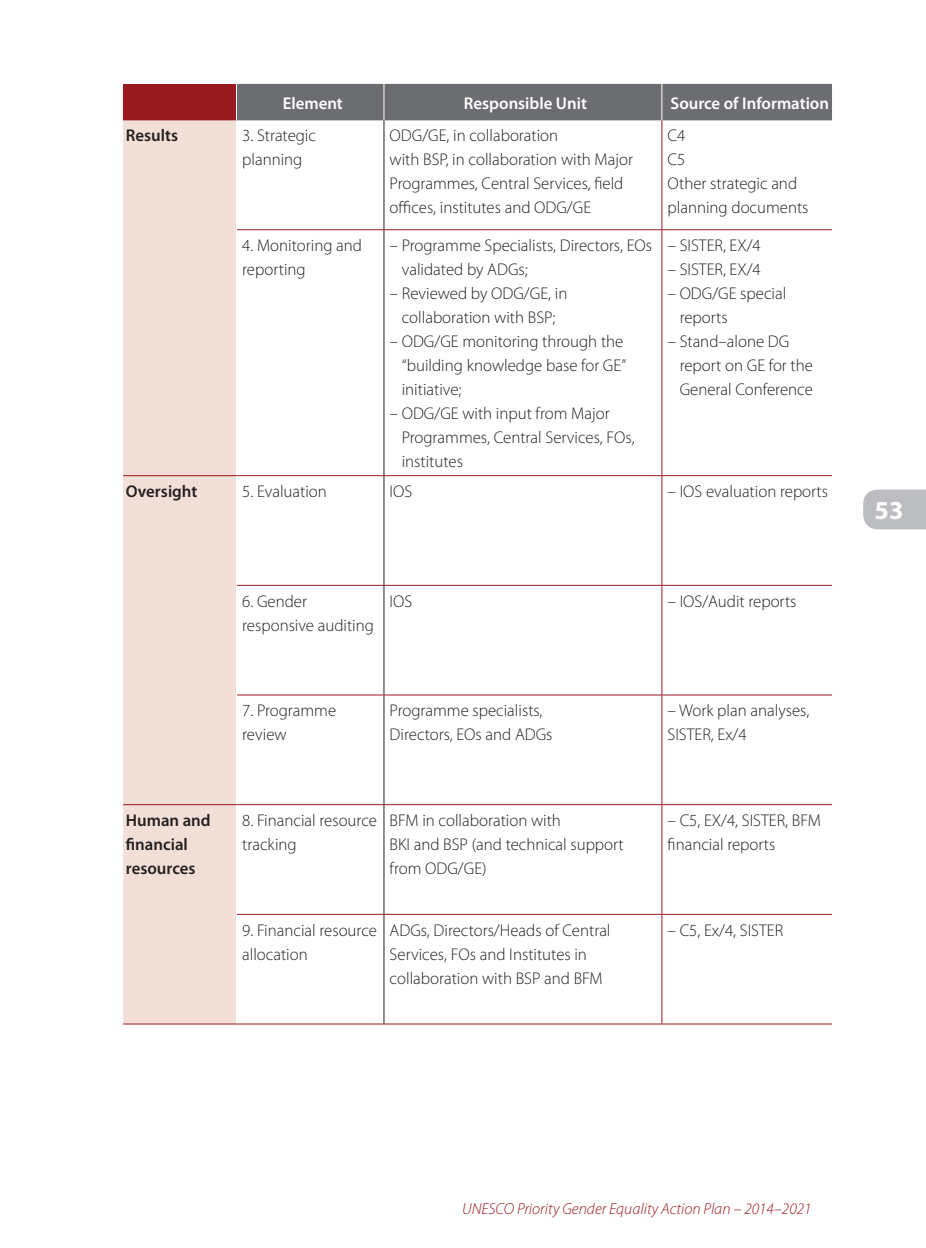
<style>
.page{position:relative;width:926px;height:1248px;background:#fff}
.page>*{position:absolute;margin:0;border:0;box-sizing:border-box;transform-origin:0 0}
.t1{font:700 26px "Myriad Pro";color:#fff}
.t2{font:300 17px/24px "Myriad Pro";color:#231f20}
.t3{font:600 17px/24px "Myriad Pro";color:#231f20}
.t4{font:600 17px "Myriad Pro";color:#fff}
.t5{font:italic 300 16px "Myriad Pro";color:#981a1e}
</style>
<div class="page">
<div style="left:863px;top:489px;width:63px;height:40px;background:#bcbdc0"></div>
<div style="left:123px;top:84px;width:113px;height:36px;background:#981a1e"></div>
<div style="left:237px;top:84px;width:595px;height:36px;background:#6c6d70"></div>
<div style="left:123px;top:120px;width:113px;height:903px;background:#f2e0d8"></div>
<hr style="left:383px;top:84px;width:1px;height:36px;background:#fff">
<hr style="left:383px;top:120px;width:1px;height:109px;background:#231f20">
<hr style="left:383px;top:230px;width:1px;height:245px;background:#231f20">
<hr style="left:383px;top:476px;width:1px;height:109px;background:#231f20">
<hr style="left:383px;top:585px;width:1px;height:109px;background:#231f20">
<hr style="left:383px;top:695px;width:1px;height:109px;background:#231f20">
<hr style="left:383px;top:804px;width:1px;height:109px;background:#231f20">
<hr style="left:383px;top:914px;width:1px;height:109px;background:#231f20">
<hr style="left:661px;top:84px;width:1px;height:36px;background:#fff">
<hr style="left:123px;top:475px;width:113px;height:1px;background:#981a1e">
<hr style="left:123px;top:804px;width:113px;height:1px;background:#981a1e">
<hr style="left:123px;top:1023px;width:113px;height:1px;background:#981a1e">
<hr style="left:237px;top:229px;width:147px;height:1px;background:#981a1e">
<hr style="left:236px;top:475px;width:148px;height:1px;background:#981a1e">
<hr style="left:237px;top:585px;width:147px;height:1px;background:#981a1e">
<hr style="left:237px;top:694px;width:147px;height:1px;background:#981a1e">
<hr style="left:236px;top:804px;width:148px;height:1px;background:#981a1e">
<hr style="left:237px;top:913px;width:147px;height:1px;background:#981a1e">
<hr style="left:384px;top:229px;width:278px;height:1px;background:#981a1e">
<hr style="left:384px;top:475px;width:278px;height:1px;background:#981a1e">
<hr style="left:384px;top:585px;width:278px;height:1px;background:#981a1e">
<hr style="left:384px;top:694px;width:278px;height:1px;background:#981a1e">
<hr style="left:384px;top:804px;width:278px;height:1px;background:#981a1e">
<hr style="left:384px;top:913px;width:278px;height:1px;background:#981a1e">
<hr style="left:661px;top:120px;width:1px;height:109px;background:#981a1e">
<hr style="left:661px;top:230px;width:1px;height:245px;background:#981a1e">
<hr style="left:661px;top:476px;width:1px;height:109px;background:#981a1e">
<hr style="left:661px;top:585px;width:1px;height:109px;background:#981a1e">
<hr style="left:661px;top:695px;width:1px;height:109px;background:#981a1e">
<hr style="left:661px;top:804px;width:1px;height:109px;background:#981a1e">
<hr style="left:661px;top:914px;width:1px;height:109px;background:#981a1e">
<hr style="left:662px;top:229px;width:170px;height:1px;background:#981a1e">
<hr style="left:662px;top:475px;width:170px;height:1px;background:#981a1e">
<hr style="left:662px;top:585px;width:170px;height:1px;background:#981a1e">
<hr style="left:662px;top:694px;width:170px;height:1px;background:#981a1e">
<hr style="left:662px;top:804px;width:170px;height:1px;background:#981a1e">
<hr style="left:662px;top:913px;width:170px;height:1px;background:#981a1e">
<hr style="left:236px;top:1023px;width:148px;height:1px;background:#981a1e">
<hr style="left:384px;top:1023px;width:278px;height:1px;background:#981a1e">
<hr style="left:662px;top:1023px;width:170px;height:1px;background:#981a1e">
<p class="t4" style="left:283px;top:92px;width:62px">Element</p>
<p class="t4" style="left:464px;top:92px;width:125px">Responsible Unit</p>
<p class="t4" style="left:670px;top:92px;width:160px">Source of Information</p>
<p class="t3" style="left:126px;top:123px;width:54px">Results</p>
<p class="t2" style="left:242px;top:123px;width:75px">3. Strategic planning</p>
<p class="t2" style="left:389px;top:123px;width:245px">ODG/GE, in collaboration<br>with BSP, in collaboration with Major Programmes, Central Services, field offices, institutes and ODG/GE</p>
<p class="t2" style="left:667px;top:123px;width:142px">C4<br>C5<br>Other strategic and planning documents</p>
<p class="t2" style="left:242px;top:233px;width:121px">4. Monitoring and reporting</p>
<p class="t2" style="left:402px;top:233px;width:252px;text-indent:-12px">– Programme Specialists, Directors, EOs validated by ADGs;</p>
<p class="t2" style="left:389px;top:281px;width:179px;text-align:center">– Reviewed by ODG/GE, in collaboration with BSP;</p>
<p class="t2" style="left:402px;top:329px;width:226px;text-indent:-12px">– ODG/GE monitoring through the “building knowledge base for GE” initiative;</p>
<p class="t2" style="left:402px;top:401px;width:234px;text-indent:-12px">– ODG/GE with input from Major<br>Programmes, Central Services, FOs, institutes</p>
<p class="t2" style="left:667px;top:233px;width:95px">– SISTER, EX/4</p>
<p class="t2" style="left:667px;top:257px;width:95px">– SISTER, EX/4</p>
<p class="t2" style="left:679px;top:281px;width:108px;text-indent:-12px">– ODG/GE special reports</p>
<p class="t2" style="left:679px;top:329px;width:135px;text-indent:-12px">– Stand–alone DG report on GE for the<br>General Conference</p>
<p class="t3" style="left:126px;top:479px;width:73px">Oversight</p>
<p class="t2" style="left:242px;top:479px;width:86px">5. Evaluation</p>
<p class="t2" style="left:389px;top:479px;width:24px">IOS</p>
<p class="t2" style="left:667px;top:479px;width:162px">– IOS evaluation reports</p>
<p class="t2" style="left:242px;top:588px;width:133px">6. Gender responsive auditing</p>
<p class="t2" style="left:389px;top:588px;width:24px">IOS</p>
<p class="t2" style="left:667px;top:588px;width:130px">– IOS/Audit reports</p>
<p class="t2" style="left:242px;top:698px;width:96px">7. Programme review</p>
<p class="t2" style="left:389px;top:698px;width:164px">Programme specialists,<br>Directors, EOs and ADGs</p>
<p class="t2" style="left:667px;top:698px;width:143px">– Work plan analyses,<br>SISTER, Ex/4</p>
<p class="t3" style="left:126px;top:807px;width:86px">Human and financial resources</p>
<p class="t2" style="left:242px;top:808px;width:136px">8. Financial resource tracking</p>
<p class="t2" style="left:389px;top:808px;width:236px">BFM in collaboration with<br>BKI and BSP (and technical support from ODG/GE)</p>
<p class="t2" style="left:667px;top:808px;width:155px">– C5, EX/4, SISTER, BFM financial reports</p>
<p class="t2" style="left:242px;top:917px;width:136px">9. Financial resource allocation</p>
<p class="t2" style="left:389px;top:917px;width:222px">ADGs, Directors/Heads of Central<br>Services, FOs and Institutes in collaboration with BSP and BFM</p>
<p class="t2" style="left:667px;top:917px;width:117px">– C5, Ex/4, SISTER</p>
<h1 class="t1" style="left:874px;top:501px;width:30px">53</h1>
<p class="t5" style="left:462px;top:1198px;width:351px">UNESCO Priority Gender Equality Action Plan – 2014–2021</p>
</div>
